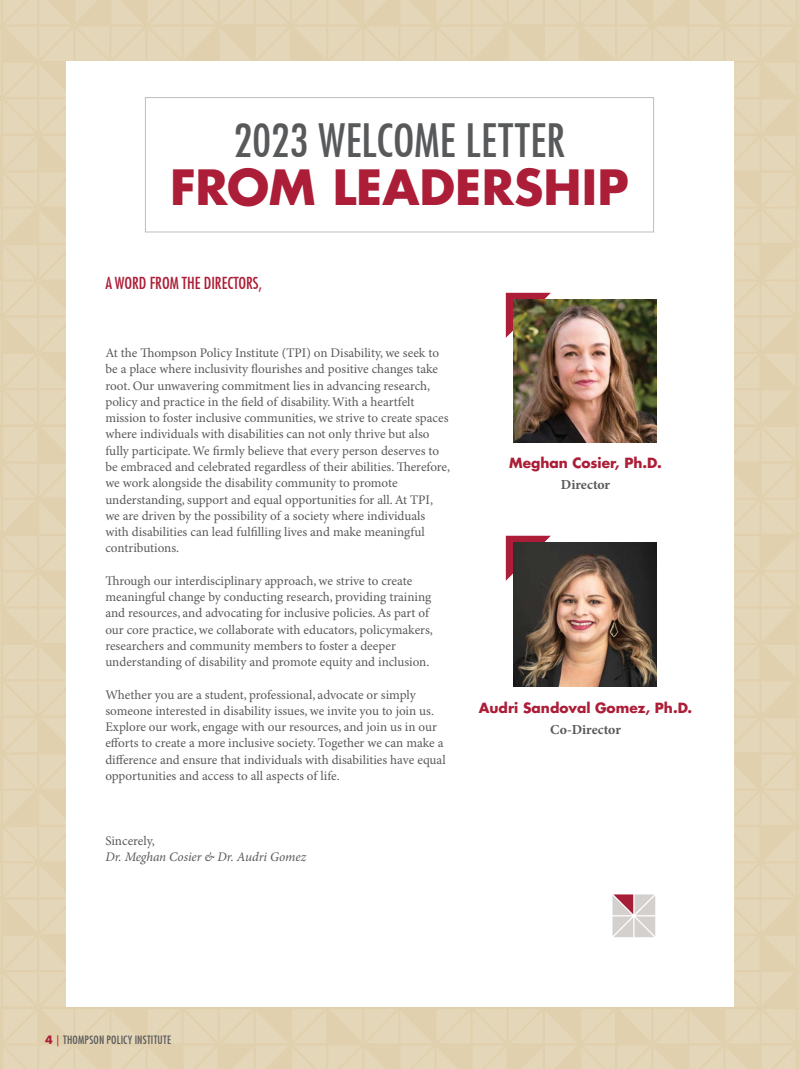
<style>
.page{position:relative;width:799px;height:1069px;background:#e4d6b8}
.page>*{position:absolute;margin:0;border:0;box-sizing:border-box;transform-origin:0 0}
.t1{font:700 47.5px "Futura LT Pro";color:#ac1d37}
.t2{font:500 condensed 45px "Futura LT Pro";letter-spacing:.005em;color:#58595b}
.t3{font:500 condensed 16.25px "Futura LT Pro";color:#ac1d37}
.t4{font:700 13.75px "Futura LT Pro";color:#ac1d37}
.t5{font:700 13.75px "Minion Pro";color:#58595b}
.t6{font:13.12px/16.2px "Minion Pro";letter-spacing:-.005em;color:#58595b}
.t7{font:italic 13.12px "Minion Pro";letter-spacing:-.005em;color:#58595b}
.t8{font:500 condensed 11.25px "Futura LT Pro";letter-spacing:.025em;color:#58595b}
.s1{font-weight:700;font-stretch:normal;color:#ac1d37}
.s2{color:#ac1d37}
</style>
<div class="page">
<div style="left:66px;top:62px;width:667px;height:945px;background:#fff"></div>
<div style="left:145px;top:97px;width:509px;height:135px;background:#fff;border:1px solid #bcbec0"></div>
<svg style="left:506px;top:293px;width:45px;height:45px"></svg>
<img style="left:513px;top:299px;width:143px;height:144px">
<svg style="left:506px;top:536px;width:45px;height:45px"></svg>
<img style="left:513px;top:543px;width:143px;height:143px">
<svg style="left:612px;top:894px;width:43px;height:43px"></svg>
<h2 class="t2" style="left:234px;top:109px;width:333px">2023 WELCOME LETTER</h2>
<h2 class="t1" style="left:170px;top:150px;width:460px">FROM LEADERSHIP</h2>
<h3 class="t3" style="left:105px;top:272px;width:158px">A WORD FROM THE DIRECTORS,</h3>
<p class="t6" style="left:105px;top:345px;width:346px">At the Tompson Policy Institute (TPI) on Disability, we seek to be a place where inclusivity fourishes and positive changes take root. Our unwavering commitment lies in advancing research, policy and practice in the feld of disability. With a heartfelt mission to foster inclusive communities, we strive to create spaces where individuals with disabilities can not only thrive but also fully participate. We frmly believe that every person deserves to be embraced and celebrated regardless of their abilities. Terefore, we work alongside the disability community to promote understanding, support and equal opportunities for all. At TPI, we are driven by the possibility of a society where individuals with disabilities can lead fulflling lives and make meaningful contributions.</p>
<p class="t6" style="left:105px;top:573px;width:329px">Trough our interdisciplinary approach, we strive to create meaningful change by conducting research, providing training and resources, and advocating for inclusive policies. As part of our core practice, we collaborate with educators, policymakers, researchers and community members to foster a deeper understanding of disability and promote equity and inclusion.</p>
<p class="t6" style="left:105px;top:687px;width:342px">Whether you are a student, professional, advocate or simply someone interested in disability issues, we invite you to join us.<br>Explore our work, engage with our resources, and join us in our eforts to create a more inclusive society. Together we can make a diference and ensure that individuals with disabilities have equal opportunities and access to all aspects of life.</p>
<p class="t6" style="left:105px;top:833px;width:51px">Sincerely,</p>
<p class="t7" style="left:105px;top:848px;width:202px">Dr. Meghan Cosier &amp; Dr. Audri Gomez</p>
<p class="t4" style="left:509px;top:452px;width:154px">Meghan Cosier, Ph.D.</p>
<p class="t5" style="left:561px;top:476px;width:51px">Director</p>
<p class="t4" style="left:479px;top:697px;width:215px">Audri Sandoval Gomez, Ph.D.</p>
<p class="t5" style="left:550px;top:721px;width:72px">Co-Director</p>
<p class="t8" style="left:45px;top:1032px;width:127px"><span class="s1">4</span> <span class="s2">|</span> THOMPSON POLICY INSTITUTE</p>
</div>
